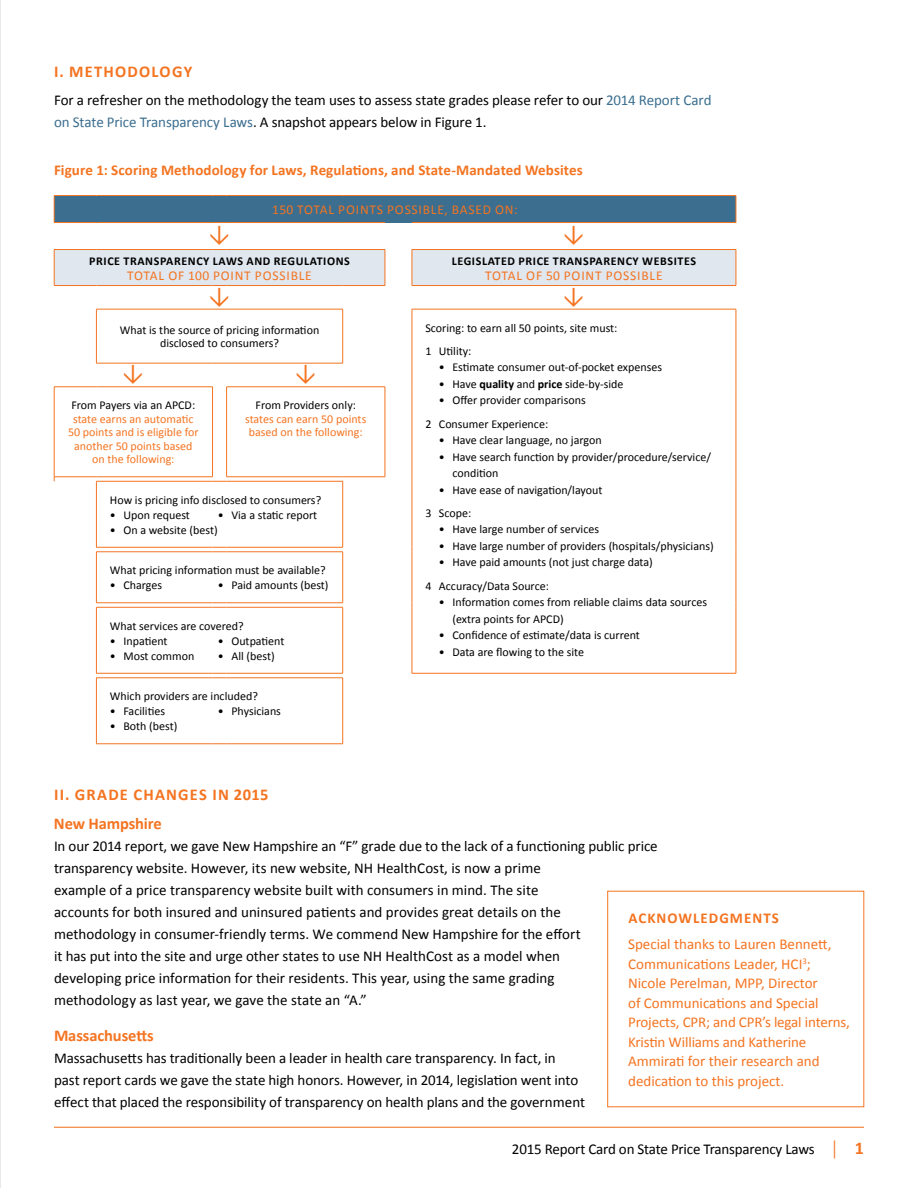
<style>
.page{position:relative;width:918px;height:1188px;background:#fff}
.page>*{position:absolute;margin:0;border:0;box-sizing:border-box;transform-origin:0 0}
.t1{font:700 16.5px/28.8px "Calibri";letter-spacing:.03em;color:#f47421}
.t2{font:700 16.5px "Calibri";letter-spacing:.075em;color:#f47421}
.t3{font:700 16.5px "Calibri";letter-spacing:-.005em;color:#f47421}
.t4{font:15px/22px "Calibri";letter-spacing:-.005em;color:#000}
.t5{font:15px/19.5px "Calibri";color:#f47421}
.t6{font:700 15px "Calibri";letter-spacing:.005em;color:#f47421}
.t7{font:700 15px "Calibri";letter-spacing:.07em;color:#f47421}
.t8{font:13.5px "Calibri";letter-spacing:.06em;color:#f47421}
.t9{font:12px/23.2px "Calibri";color:#000}
.t10{font:12px/13.5px "Calibri";color:#f47421;text-align:center}
.t11{font:700 12px "Calibri";letter-spacing:.05em;color:#000}
.s1{color:#3b6e8f}
.s2{font-weight:700}
.s3{font-family:"Adobe Garamond";font-size:18px;color:#f47421}
.s4{font-weight:700;font-size:18px;color:#f47421}
</style>
<div class="page">
<hr style="left:0;top:0;width:1px;height:1188px;background:#d1d3d4">
<hr style="left:54px;top:1127px;width:810px;height:1px;background:#f47421">
<hr style="left:412px;top:309px;width:1px;height:54px;background:#f47421">
<hr style="left:736px;top:309px;width:1px;height:54px;background:#f47421">
<svg style="left:412px;top:363px;width:1px;height:24px"></svg>
<svg style="left:736px;top:363px;width:1px;height:24px"></svg>
<hr style="left:412px;top:387px;width:1px;height:90px;background:#f47421">
<hr style="left:736px;top:387px;width:1px;height:90px;background:#f47421">
<hr style="left:412px;top:481px;width:1px;height:66px;background:#f47421">
<hr style="left:736px;top:481px;width:1px;height:66px;background:#f47421">
<hr style="left:412px;top:552px;width:1px;height:51px;background:#f47421">
<hr style="left:736px;top:552px;width:1px;height:51px;background:#f47421">
<hr style="left:412px;top:607px;width:1px;height:66px;background:#f47421">
<hr style="left:736px;top:607px;width:1px;height:66px;background:#f47421">
<hr style="left:412px;top:673px;width:324px;height:1px;background:#f47421">
<hr style="left:96px;top:309px;width:1px;height:54px;background:#f47421">
<hr style="left:342px;top:309px;width:1px;height:54px;background:#f47421">
<hr style="left:96px;top:363px;width:117px;height:1px;background:#f47421">
<svg style="left:213px;top:363px;width:14px;height:1px"></svg>
<hr style="left:227px;top:363px;width:116px;height:1px;background:#f47421">
<hr style="left:54px;top:387px;width:42px;height:1px;background:#f47421">
<hr style="left:54px;top:387px;width:1px;height:90px;background:#f47421">
<hr style="left:96px;top:387px;width:117px;height:1px;background:#f47421">
<hr style="left:212px;top:387px;width:1px;height:90px;background:#f47421">
<hr style="left:54px;top:477px;width:42px;height:1px;background:#f47421">
<hr style="left:96px;top:477px;width:117px;height:1px;background:#f47421">
<hr style="left:226px;top:387px;width:117px;height:1px;background:#f47421">
<hr style="left:226px;top:387px;width:1px;height:90px;background:#f47421">
<hr style="left:343px;top:387px;width:42px;height:1px;background:#f47421">
<hr style="left:385px;top:387px;width:1px;height:90px;background:#f47421">
<hr style="left:226px;top:477px;width:117px;height:1px;background:#f47421">
<hr style="left:343px;top:477px;width:42px;height:1px;background:#f47421">
<hr style="left:96px;top:481px;width:117px;height:1px;background:#f47421">
<hr style="left:96px;top:481px;width:1px;height:66px;background:#f47421">
<svg style="left:213px;top:481px;width:14px;height:1px"></svg>
<hr style="left:227px;top:481px;width:116px;height:1px;background:#f47421">
<hr style="left:342px;top:481px;width:1px;height:66px;background:#f47421">
<hr style="left:96px;top:552px;width:1px;height:51px;background:#f47421">
<hr style="left:342px;top:552px;width:1px;height:51px;background:#f47421">
<hr style="left:96px;top:607px;width:117px;height:1px;background:#f47421">
<hr style="left:96px;top:607px;width:1px;height:66px;background:#f47421">
<hr style="left:227px;top:607px;width:116px;height:1px;background:#f47421">
<hr style="left:342px;top:607px;width:1px;height:66px;background:#f47421">
<hr style="left:96px;top:673px;width:117px;height:1px;background:#f47421">
<hr style="left:227px;top:673px;width:116px;height:1px;background:#f47421">
<hr style="left:96px;top:547px;width:117px;height:1px;background:#f47421">
<hr style="left:227px;top:547px;width:116px;height:1px;background:#f47421">
<hr style="left:96px;top:552px;width:117px;height:1px;background:#f47421">
<svg style="left:213px;top:547px;width:14px;height:6px"></svg>
<hr style="left:227px;top:552px;width:116px;height:1px;background:#f47421">
<hr style="left:96px;top:603px;width:117px;height:1px;background:#f47421">
<svg style="left:213px;top:603px;width:14px;height:5px"></svg>
<hr style="left:227px;top:603px;width:116px;height:1px;background:#f47421">
<hr style="left:96px;top:678px;width:1px;height:66px;background:#f47421">
<hr style="left:342px;top:678px;width:1px;height:66px;background:#f47421">
<hr style="left:96px;top:744px;width:117px;height:1px;background:#f47421">
<svg style="left:213px;top:744px;width:14px;height:1px"></svg>
<hr style="left:227px;top:744px;width:116px;height:1px;background:#f47421">
<hr style="left:96px;top:678px;width:117px;height:1px;background:#f47421">
<svg style="left:213px;top:673px;width:14px;height:6px"></svg>
<hr style="left:227px;top:678px;width:116px;height:1px;background:#f47421">
<svg style="left:54px;top:195px;width:683px;height:115px"></svg>
<p class="t2" style="left:54px;top:60px;width:139px">I. METHODOLOGY</p>
<p class="t4" style="left:54px;top:89px;width:659px">For a refresher on the methodology the team uses to assess state grades please refer to our <span class="s1">2014 Report Card on State Price Transparency Laws</span>. A snapshot appears below in Figure 1.</p>
<p class="t6" style="left:54px;top:160px;width:530px">Figure 1: Scoring Methodology for Laws, Regulations, and State-Mandated Websites</p>
<p class="t8" style="left:272px;top:201px;width:247px">150 TOTAL POINTS POSSIBLE, BASED ON:</p>
<p class="t11" style="left:89px;top:253px;width:262px">PRICE TRANSPARENCY LAWS AND REGULATIONS</p>
<p class="t8" style="left:127px;top:267px;width:186px">TOTAL OF 100 POINT POSSIBLE</p>
<p class="t11" style="left:452px;top:253px;width:246px">LEGISLATED PRICE TRANSPARENCY WEBSITES</p>
<p class="t8" style="left:485px;top:267px;width:179px">TOTAL OF 50 POINT POSSIBLE</p>
<p class="t9" style="left:120px;top:323px;width:201px;line-height:13.5px;text-align:center">What is the source of pricing information disclosed to consumers?</p>
<p class="t9" style="left:425px;top:316px;width:194px">Scoring: to earn all 50 points, site must:<br>1 Utility:</p>
<p class="t9" style="left:439px;top:356px;width:225px">• Estimate consumer out-of-pocket expenses</p>
<p class="t9" style="left:439px;top:372px;width:186px">• Have <span class="s2">quality</span> and <span class="s2">price</span> side-by-side</p>
<p class="t9" style="left:425px;top:389px;width:162px;text-indent:14px">• Offer provider comparisons<br>2 Consumer Experience:</p>
<p class="t9" style="left:439px;top:429px;width:164px">• Have clear language, no jargon</p>
<p class="t9" style="left:452px;top:448px;width:260px;line-height:16.5px;text-indent:-14px">• Have search function by provider/procedure/service/ condition</p>
<p class="t9" style="left:425px;top:478px;width:179px;text-indent:14px">• Have ease of navigation/layout<br>3 Scope:</p>
<p class="t9" style="left:439px;top:518px;width:162px">• Have large number of services</p>
<p class="t9" style="left:439px;top:534px;width:276px">• Have large number of providers (hospitals/physicians)</p>
<p class="t9" style="left:425px;top:551px;width:229px;text-indent:14px">• Have paid amounts (not just charge data)<br>4 Accuracy/Data Source:</p>
<p class="t9" style="left:452px;top:594px;width:256px;line-height:16.5px;text-indent:-14px">• Information comes from reliable claims data sources (extra points for APCD)</p>
<p class="t9" style="left:439px;top:624px;width:202px">• Confidence of estimate/data is current</p>
<p class="t9" style="left:439px;top:640px;width:147px">• Data are flowing to the site</p>
<p class="t9" style="left:256px;top:394px;width:102px">From Providers only:</p>
<p class="t10" style="left:245px;top:412px;width:123px;text-align:left">states can earn 50 points based on the following:</p>
<p class="t9" style="left:71px;top:394px;width:125px">From Payers via an APCD:</p>
<p class="t10" style="left:68px;top:412px;width:132px">state earns an automatic<br>50 points and is eligible for another 50 points based on the following:</p>
<p class="t9" style="left:110px;top:488px;width:213px">How is pricing info disclosed to consumers?</p>
<p class="t9" style="left:110px;top:503px;width:82px">• Upon request</p>
<p class="t9" style="left:218px;top:503px;width:101px">• Via a static report</p>
<p class="t9" style="left:110px;top:518px;width:109px">• On a website (best)</p>
<p class="t9" style="left:110px;top:559px;width:217px">What pricing information must be available?</p>
<p class="t9" style="left:110px;top:574px;width:54px">• Charges</p>
<p class="t9" style="left:218px;top:574px;width:112px">• Paid amounts (best)</p>
<p class="t9" style="left:110px;top:614px;width:135px">What services are covered?</p>
<p class="t9" style="left:110px;top:629px;width:59px">• Inpatient</p>
<p class="t9" style="left:218px;top:629px;width:68px">• Outpatient</p>
<p class="t9" style="left:110px;top:644px;width:86px">• Most common</p>
<p class="t9" style="left:218px;top:644px;width:58px">• All (best)</p>
<p class="t9" style="left:110px;top:685px;width:149px">Which providers are included?</p>
<p class="t9" style="left:110px;top:700px;width:57px">• Facilities</p>
<p class="t9" style="left:218px;top:700px;width:65px">• Physicians</p>
<p class="t9" style="left:110px;top:715px;width:69px">• Both (best)</p>
<p class="t1" style="left:54px;top:781px;width:216px">II. GRADE CHANGES IN 2015<br>New Hampshire</p>
<p class="t4" style="left:54px;top:835px;width:605px">In our 2014 report, we gave New Hampshire an “F” grade due to the lack of a functioning public price transparency website. However, its new website, NH HealthCost, is now a prime<br>example of a price transparency website built with consumers in mind. The site<br>accounts for both insured and uninsured patients and provides great details on the<br>methodology in consumer-friendly terms. We commend New Hampshire for the effort<br>it has put into the site and urge other states to use NH HealthCost as a model when<br>developing price information for their residents. This year, using the same grading<br>methodology as last year, we gave the state an “A.”</p>
<p class="t3" style="left:54px;top:1025px;width:101px">Massachusetts</p>
<p class="t4" style="left:54px;top:1047px;width:533px">Massachusetts has traditionally been a leader in health care transparency. In fact, in<br>past report cards we gave the state high honors. However, in 2014, legislation went into effect that placed the responsibility of transparency on health plans and the government</p>
<p class="t7" style="left:628px;top:908px;width:152px">ACKNOWLEDGMENTS</p>
<p class="t5" style="left:628px;top:934px;width:223px">Special thanks to Lauren Bennett,<br>Communications Leader, HCI<sup>3</sup>;<br>Nicole Perelman, MPP, Director<br>of Communications and Special<br>Projects, CPR; and CPR’s legal interns,<br>Kristin Williams and Katherine<br>Ammirati for their research and dedication to this project.</p>
<p class="t4" style="left:512px;top:1138px;width:354px">2015 Report Card on State Price Transparency Laws <span class="s3">|</span> <span class="s4">1</span></p>
</div>
